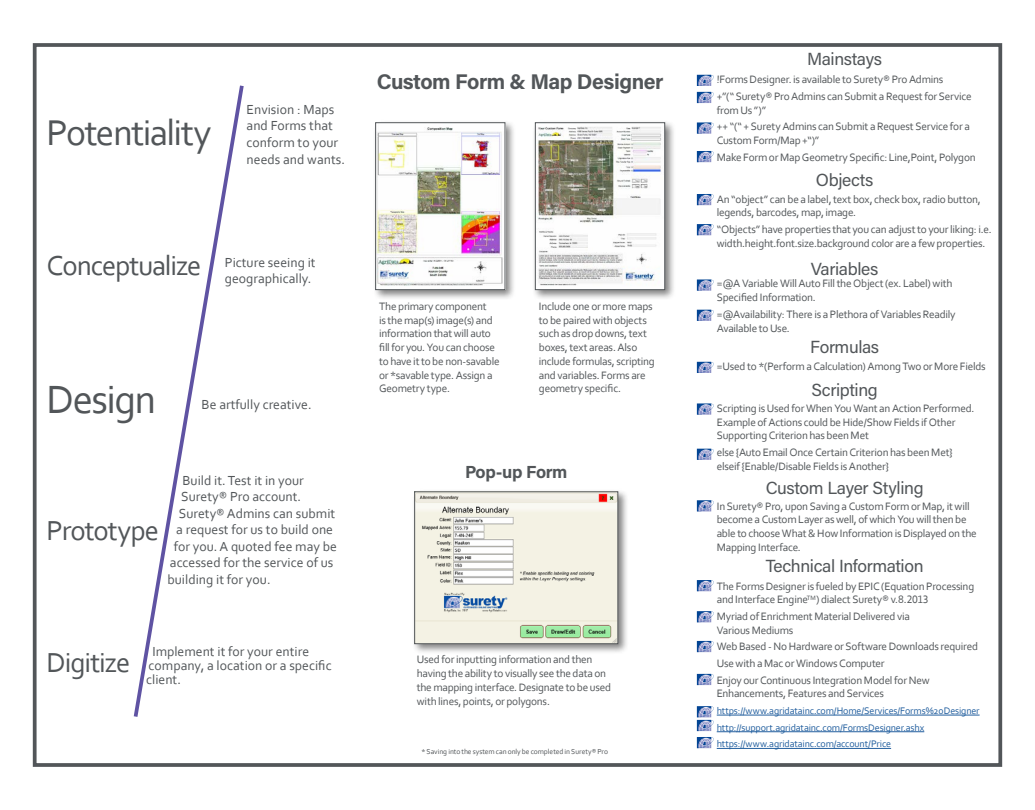
<style>
.page{position:relative;width:1035px;height:810px;background:#fff}
.page>*{position:absolute;margin:0;border:0;box-sizing:border-box;transform-origin:0 0}
.t1{font:41.25px "Corbel";letter-spacing:-.04em;color:#525659}
.t2{font:37.5px "Corbel";letter-spacing:-.045em;color:#525659}
.t3{font:28.75px "Corbel";letter-spacing:-.04em;color:#525659}
.t4{font:700 21.25px "Acumin Pro";letter-spacing:-.02em;color:#525659}
.t5{font:17.5px "Acumin Pro";letter-spacing:-.02em;color:#525659}
.t6{font:700 17.5px "Acumin Pro";letter-spacing:-.02em;color:#525659}
.t7{font:13.75px/16.8px "Corbel";color:#525659}
.t8{font:11.25px/13.8px "Corbel";letter-spacing:-.02em;color:#525659}
.t9{font:10px/16.6px "Corbel";letter-spacing:-.015em;color:#215e9e}
.t10{font:7.5px "Corbel";letter-spacing:-.005em;color:#525659}
</style>
<div class="page">
<hr style="left:717px;top:715px;width:263px;height:1px;background:#215e9e">
<hr style="left:717px;top:731px;width:207px;height:1px;background:#215e9e">
<hr style="left:717px;top:748px;width:174px;height:1px;background:#215e9e">
<svg style="left:697px;top:75px;width:17px;height:11px"></svg>
<svg style="left:697px;top:92px;width:17px;height:11px"></svg>
<svg style="left:697px;top:122px;width:17px;height:12px"></svg>
<svg style="left:697px;top:151px;width:17px;height:11px"></svg>
<svg style="left:697px;top:279px;width:17px;height:12px"></svg>
<svg style="left:697px;top:310px;width:17px;height:11px"></svg>
<svg style="left:697px;top:362px;width:17px;height:11px"></svg>
<svg style="left:697px;top:194px;width:17px;height:11px"></svg>
<svg style="left:697px;top:224px;width:17px;height:11px"></svg>
<svg style="left:697px;top:403px;width:17px;height:12px"></svg>
<svg style="left:697px;top:449px;width:17px;height:11px"></svg>
<svg style="left:697px;top:500px;width:17px;height:12px"></svg>
<svg style="left:697px;top:580px;width:17px;height:11px"></svg>
<svg style="left:697px;top:641px;width:17px;height:11px"></svg>
<svg style="left:697px;top:611px;width:17px;height:11px"></svg>
<svg style="left:697px;top:706px;width:17px;height:25px"></svg>
<svg style="left:697px;top:737px;width:17px;height:11px"></svg>
<svg style="left:697px;top:674px;width:17px;height:11px"></svg>
<svg style="left:133px;top:85px;width:111px;height:632px"></svg>
<div style="left:532px;top:119px;width:144px;height:182px;background:#000;opacity:.5"></div>
<img style="left:537px;top:124px;width:126px;height:164px">
<div style="left:535px;top:122px;width:130px;height:168px;border:1px solid #525659"></div>
<div style="left:372px;top:119px;width:144px;height:182px;background:#000;opacity:.5"></div>
<img style="left:377px;top:124px;width:126px;height:164px">
<div style="left:375px;top:122px;width:130px;height:168px;border:1px solid #525659"></div>
<div style="left:411px;top:489px;width:218px;height:166px;background:#000;opacity:.5"></div>
<img style="left:416px;top:493px;width:200px;height:149px">
<div style="left:414px;top:491px;width:204px;height:153px;border:1px solid #525659"></div>
<div style="left:33px;top:43px;width:969px;height:724px;border:4px solid #525659"></div>
<h2 class="t2" style="left:47px;top:109px;width:166px">Potentiality</h2>
<p class="t7" style="left:247px;top:100px;width:100px">Envision : Maps and Forms that conform to your needs and wants.</p>
<h3 class="t4" style="left:377px;top:67px;width:288px">Custom Form &amp; Map Designer</h3>
<h3 class="t3" style="left:47px;top:248px;width:156px">Conceptualize</h3>
<p class="t7" style="left:225px;top:253px;width:92px">Picture seeing it geographically.</p>
<h1 class="t1" style="left:47px;top:374px;width:111px">Design</h1>
<p class="t7" style="left:202px;top:395px;width:112px">Be artfully creative.</p>
<h3 class="t3" style="left:47px;top:512px;width:114px">Prototype</h3>
<p class="t7" style="left:182px;top:471px;width:123px">Build it. Test it in your</p>
<p class="t7" style="left:181px;top:488px;width:122px">Surety® Pro account.</p>
<p class="t7" style="left:179px;top:504px;width:158px">Surety® Admins can submit</p>
<p class="t7" style="left:176px;top:521px;width:158px">a request for us to build one</p>
<p class="t7" style="left:174px;top:537px;width:165px">for you. A quoted fee may be</p>
<p class="t7" style="left:170px;top:554px;width:165px">accessed for the service of us</p>
<p class="t7" style="left:167px;top:570px;width:105px">building it for you.</p>
<h3 class="t3" style="left:47px;top:645px;width:85px">Digitize</h3>
<p class="t7" style="left:146px;top:645px;width:187px;line-height:13.8px;text-indent:6px">Implement it for your entire company, a location or a specific client.</p>
<p class="t8" style="left:379px;top:299px;width:122px">The primary component<br>is the map(s) image(s) and information that will auto fill for you. You can choose to have it to be non-savable or *savable type. Assign a<br>Geometry type.</p>
<p class="t8" style="left:539px;top:299px;width:117px">Include one or more maps to be paired with objects such as drop downs, text boxes, text areas. Also include formulas, scripting and variables. Forms are geometry specific.</p>
<h3 class="t6" style="left:465px;top:460px;width:104px">Pop-up Form</h3>
<p class="t8" style="left:417px;top:652px;width:196px">Used for inputting information and then having the ability to visually see the data on the mapping interface. Designate to be used with lines, points, or polygons.</p>
<p class="t10" style="left:422px;top:747px;width:188px">* Saving into the system can only be completed in Surety® Pro</p>
<h3 class="t5" style="left:807px;top:47px;width:77px">Mainstays</h3>
<p class="t8" style="left:717px;top:71px;width:256px;line-height:16.6px">!Forms Designer. is available to Surety® Pro Admins<br>+”(“ Surety® Pro Admins can Submit a Request for Service</p>
<p class="t8" style="left:717px;top:101px;width:255px;line-height:16.6px">from Us ”)”<br>++ “(“ + Surety Admins can Submit a Request Service for a</p>
<p class="t8" style="left:717px;top:132px;width:261px;line-height:16.6px">Custom Form/Map +“)”<br>Make Form or Map Geometry Specific: Line,Point, Polygon</p>
<h3 class="t5" style="left:816px;top:168px;width:59px">Objects</h3>
<p class="t8" style="left:717px;top:192px;width:266px">An “object” can be a label, text box, check box, radio button, legends, barcodes, map, image.</p>
<p class="t8" style="left:717px;top:222px;width:276px">“Objects” have properties that you can adjust to your liking: i.e. width.height.font.size.background color are a few properties.</p>
<h3 class="t5" style="left:811px;top:257px;width:69px">Variables</h3>
<p class="t8" style="left:717px;top:277px;width:237px">=@A Variable Will Auto Fill the Object (ex. Label) with<br>Specified Information.</p>
<p class="t8" style="left:717px;top:307px;width:240px">=@Availability: There is a Plethora of Variables Readily<br>Available to Use.</p>
<h3 class="t5" style="left:810px;top:335px;width:70px">Formulas</h3>
<p class="t8" style="left:717px;top:359px;width:271px">=Used to *(Perform a Calculation) Among Two or More Fields</p>
<h3 class="t5" style="left:812px;top:378px;width:68px">Scripting</h3>
<p class="t8" style="left:717px;top:401px;width:259px">Scripting is Used for When You Want an Action Performed.<br>Example of Actions could be Hide/Show Fields if Other<br>Supporting Criterion has been Met</p>
<p class="t8" style="left:717px;top:445px;width:238px">else {Auto Email Once Certain Criterion has been Met} elseif {Enable/Disable Fields is Another}</p>
<p class="t8" style="left:717px;top:499px;width:261px">In Surety® Pro, upon Saving a Custom Form or Map, it will become a Custom Layer as well, of which You will then be able to choose What &amp; How Information is Displayed on the Mapping Interface.</p>
<h3 class="t5" style="left:766px;top:476px;width:159px">Custom Layer Styling</h3>
<h3 class="t5" style="left:766px;top:554px;width:159px">Technical Information</h3>
<p class="t8" style="left:717px;top:579px;width:259px">The Forms Designer is fueled by EPIC (Equation Processing and Interface Engine<sup>TM</sup>) dialect Surety® v.8.2013</p>
<p class="t8" style="left:717px;top:609px;width:195px">Myriad of Enrichment Material Delivered via<br>Various Mediums</p>
<p class="t8" style="left:717px;top:638px;width:263px;line-height:16.6px">Web Based - No Hardware or Software Downloads required<br>Use with a Mac or Windows Computer<br>Enjoy our Continuous Integration Model for New</p>
<p class="t8" style="left:717px;top:687px;width:169px">Enhancements, Features and Services</p>
<p class="t9" style="left:717px;top:702px;width:264px">https://www.agridatainc.com/Home/Services/Forms%20Designer http://support.agridatainc.com/FormsDesigner.ashx https://www.agridatainc.com/account/Price</p>
</div>
